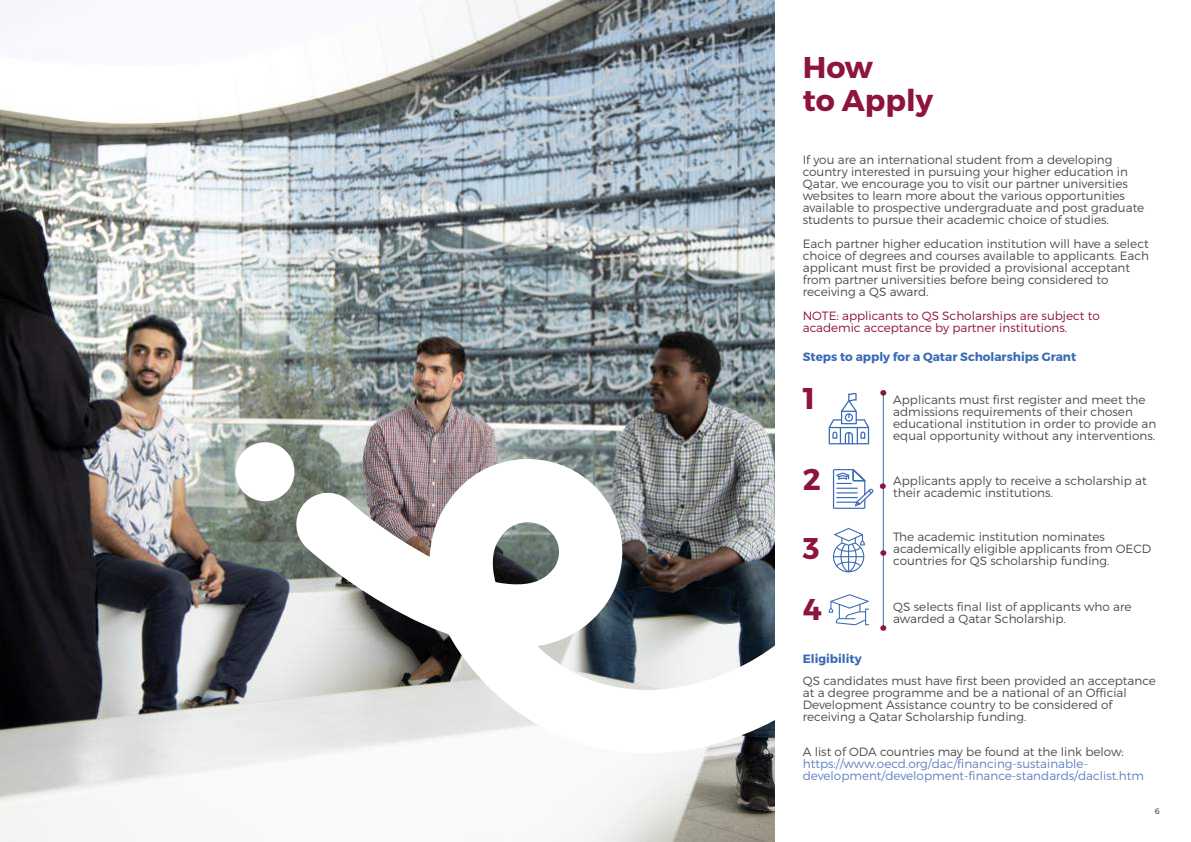
<style>
.page{position:relative;width:1191px;height:842px;background:#fff}
.page>*{position:absolute;margin:0;border:0;box-sizing:border-box;transform-origin:0 0}
.t1{font:700 30px/33px "Montserrat";color:#8c143d}
.t2{font:300 12px/12px "Montserrat";color:#4e4b4c}
.t3{font:300 12px/12px "Montserrat";color:#6080bf}
.t4{font:300 12px/12px "Montserrat";color:#8c143d}
.t5{font:700 12px "Montserrat";color:#396ab4}
.t6{font:8px "Montserrat";color:#5a5758}
</style>
<div class="page">
<img style="left:0;top:0;width:774px;height:842px">
<svg style="left:238px;top:412px;width:649px;height:403px"></svg>
<svg style="left:828px;top:594px;width:41px;height:31px"></svg>
<svg style="left:833px;top:528px;width:32px;height:44px"></svg>
<svg style="left:833px;top:469px;width:40px;height:40px"></svg>
<svg style="left:828px;top:392px;width:41px;height:52px"></svg>
<hr style="left:882px;top:393px;width:1px;height:237px;background:#396ab4">
<svg style="left:880px;top:390px;width:6px;height:6px"></svg>
<svg style="left:880px;top:483px;width:5px;height:6px"></svg>
<svg style="left:880px;top:550px;width:6px;height:6px"></svg>
<svg style="left:880px;top:625px;width:6px;height:6px"></svg>
<h1 class="t1" style="left:802px;top:52px;width:132px">How<br>to Apply</h1>
<p class="t2" style="left:802px;top:153px;width:343px">If you are an international student from a developing country interested in pursuing your higher education in Qatar, we encourage you to visit our partner universities websites to learn more about the various opportunities available to prospective undergraduate and post graduate students to pursue their academic choice of studies.</p>
<p class="t2" style="left:802px;top:237px;width:348px">Each partner higher education institution will have a select choice of degrees and courses available to applicants. Each applicant must first be provided a provisional acceptant from partner universities before being considered to receiving a QS award.</p>
<p class="t4" style="left:802px;top:309px;width:299px">NOTE: applicants to QS Scholarships are subject to academic acceptance by partner institutions.</p>
<p class="t5" style="left:802px;top:349px;width:275px">Steps to apply for a Qatar Scholarships Grant</p>
<h1 class="t1" style="left:802px;top:382px;width:14px">1</h1>
<h1 class="t1" style="left:802px;top:463px;width:19px">2</h1>
<h1 class="t1" style="left:802px;top:518px;width:20px;line-height:61.7px">3<br>4</h1>
<p class="t2" style="left:893px;top:394px;width:265px">Applicants must first register and meet the admissions requirements of their chosen educational institution in order to provide an equal opportunity without any interventions.</p>
<p class="t2" style="left:893px;top:474px;width:255px">Applicants apply to receive a scholarship at their academic institutions.</p>
<p class="t2" style="left:893px;top:531px;width:259px">The academic institution nominates academically eligible applicants from OECD countries for QS scholarship funding.</p>
<p class="t2" style="left:893px;top:600px;width:240px">QS selects final list of applicants who are awarded a Qatar Scholarship.</p>
<p class="t5" style="left:802px;top:652px;width:60px">Eligibility</p>
<p class="t2" style="left:802px;top:675px;width:354px">QS candidates must have first been provided an acceptance at a degree programme and be a national of an Official Development Assistance country to be considered of receiving a Qatar Scholarship funding.</p>
<p class="t2" style="left:802px;top:746px;width:323px">A list of ODA countries may be found at the link below:</p>
<p class="t3" style="left:802px;top:758px;width:343px">https://www.oecd.org/dac/financing-sustainable&shy;development/development-finance-standards/daclist.htm</p>
<p class="t6" style="left:1155px;top:806px;width:6px">6</p>
</div>
